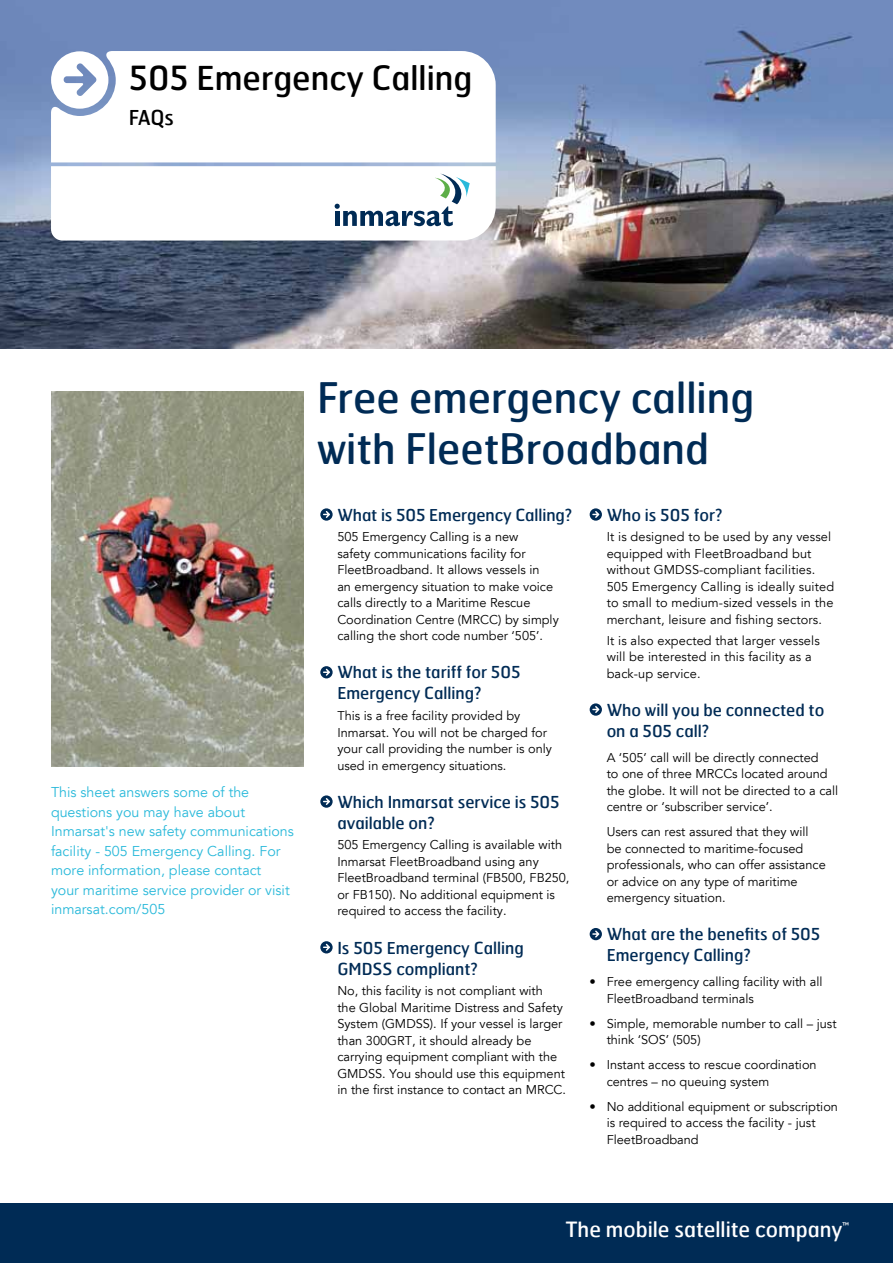
<style>
.page{position:relative;width:893px;height:1263px;background:#fff}
.page>*{position:absolute;margin:0;border:0;box-sizing:border-box;transform-origin:0 0}
.t1{font:42px/50.4px "Hermes";color:#002b55}
.t2{font:33.3px "Hermes";color:#000}
.t3{font:21px "Hermes";color:#fff}
.t4{font:20.4px "Hermes";color:#000}
.t5{font:16.5px/21px "Hermes";color:#002b55}
.t6{font:14.25px/19.5px "Avenir LT";color:#29b9da}
.t7{font:12.75px/16.5px "Avenir LT";color:#000}
</style>
<div class="page">
<img style="left:0;top:0;width:893px;height:349px">
<svg style="left:51px;top:51px;width:445px;height:111px"></svg>
<div style="left:0;top:1203px;width:893px;height:60px;background:#002b55"></div>
<svg style="left:51px;top:166px;width:445px;height:74px"></svg>
<img style="left:51px;top:391px;width:252px;height:376px">
<svg style="left:320px;top:508px;width:13px;height:13px"></svg>
<svg style="left:320px;top:666px;width:13px;height:12px"></svg>
<svg style="left:320px;top:795px;width:13px;height:13px"></svg>
<svg style="left:320px;top:941px;width:13px;height:12px"></svg>
<svg style="left:590px;top:508px;width:12px;height:13px"></svg>
<svg style="left:590px;top:703px;width:12px;height:13px"></svg>
<svg style="left:590px;top:928px;width:12px;height:12px"></svg>
<h2 class="t2" style="left:129px;top:56px;width:345px">505 Emergency Calling</h2>
<h3 class="t4" style="left:129px;top:104px;width:47px">FAQs</h3>
<p class="t6" style="left:51px;top:783px;width:244px">This sheet answers some of the questions you may have about<br>Inmarsat's new safety communications facility - 505 Emergency Calling. For more information, please contact<br>your maritime service provider or visit inmarsat.com/505</p>
<h1 class="t1" style="left:317px;top:371px;width:439px">Free emergency calling with FleetBroadband</h1>
<p class="t5" style="left:337px;top:504px;width:236px">What is 505 Emergency Calling?</p>
<p class="t7" style="left:337px;top:529px;width:223px">505 Emergency Calling is a new<br>safety communications facility for FleetBroadband. It allows vessels in<br>an emergency situation to make voice calls directly to a Maritime Rescue Coordination Centre (MRCC) by simply calling the short code number ‘505’.</p>
<p class="t5" style="left:337px;top:661px;width:185px">What is the tariff for 505<br>Emergency Calling?</p>
<p class="t7" style="left:337px;top:708px;width:216px">This is a free facility provided by Inmarsat. You will not be charged for your call providing the number is only used in emergency situations.</p>
<p class="t5" style="left:337px;top:791px;width:224px">Which Inmarsat service is 505 available on?</p>
<p class="t7" style="left:337px;top:837px;width:234px">505 Emergency Calling is available with Inmarsat FleetBroadband using any FleetBroadband terminal (FB500, FB250, or FB150). No additional equipment is required to access the facility.</p>
<p class="t5" style="left:337px;top:936px;width:188px">Is 505 Emergency Calling<br>GMDSS compliant?</p>
<p class="t7" style="left:337px;top:983px;width:230px">No, this facility is not compliant with<br>the Global Maritime Distress and Safety System (GMDSS). If your vessel is larger than 300GRT, it should already be carrying equipment compliant with the GMDSS. You should use this equipment in the first instance to contact an MRCC.</p>
<p class="t5" style="left:607px;top:504px;width:117px">Who is 505 for?</p>
<p class="t7" style="left:607px;top:529px;width:229px">It is designed to be used by any vessel equipped with FleetBroadband but without GMDSS-compliant facilities.<br>505 Emergency Calling is ideally suited to small to medium-sized vessels in the merchant, leisure and fishing sectors.</p>
<p class="t7" style="left:607px;top:632px;width:215px">It is also expected that larger vessels will be interested in this facility as a back-up service.</p>
<p class="t5" style="left:607px;top:699px;width:219px">Who will you be connected to on a 505 call?</p>
<p class="t7" style="left:607px;top:749px;width:233px">A ‘505’ call will be directly connected<br>to one of three MRCCs located around the globe. It will not be directed to a call centre or ‘subscriber service’.</p>
<p class="t7" style="left:607px;top:824px;width:221px">Users can rest assured that they will be connected to maritime-focused professionals, who can offer assistance or advice on any type of maritime emergency situation.</p>
<p class="t5" style="left:607px;top:923px;width:215px">What are the benefits of 505<br>Emergency Calling?</p>
<p class="t7" style="left:607px;top:974px;width:217px;text-indent:-17px">• Free emergency calling facility with all<br>FleetBroadband terminals</p>
<p class="t7" style="left:607px;top:1015px;width:231px;text-indent:-17px">• Simple, memorable number to call – just think ‘SOS’ (505)</p>
<p class="t7" style="left:607px;top:1057px;width:211px;text-indent:-17px">• Instant access to rescue coordination centres – no queuing system</p>
<p class="t7" style="left:607px;top:1098px;width:233px;text-indent:-17px">• No additional equipment or subscription is required to access the facility - just<br>FleetBroadband</p>
<h3 class="t3" style="left:566px;top:1216px;width:285px">The mobile satellite company<sup>™</sup></h3>
</div>
